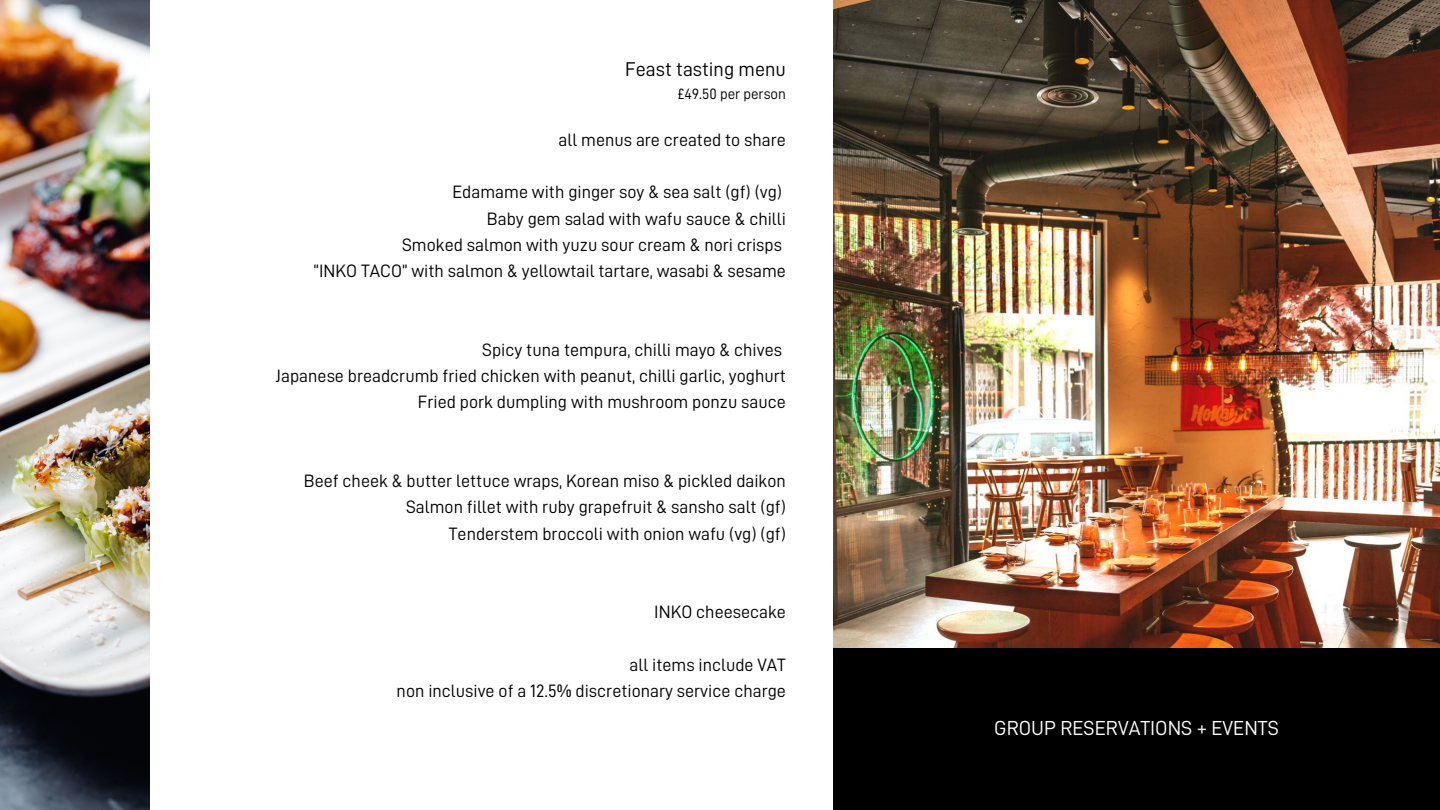
<style>
.page{position:relative;width:1440px;height:810px;background:#fff}
.page>*{position:absolute;margin:0;border:0;box-sizing:border-box;transform-origin:0 0}
.t1{font:20.3px "D DIN";color:#fff}
.t2{font:20px "D DIN";color:#000}
.t3{font:18px/26.2px "D DIN";color:#000;text-align:right}
.t4{font:15px "D DIN";color:#000}
</style>
<div class="page">
<img style="left:0;top:0;width:149px;height:810px">
<img style="left:833px;top:0;width:607px;height:649px">
<div style="left:833px;top:649px;width:607px;height:161px;background:#000"></div>
<p class="t2" style="left:625px;top:58px;width:162px">Feast tasting menu</p>
<p class="t4" style="left:678px;top:86px;width:110px">£49.50 per person</p>
<p class="t3" style="left:559px;top:126px;width:229px">all menus are created to share</p>
<p class="t3" style="left:314px;top:179px;width:474px">Edamame with ginger soy &amp; sea salt (gf) (vg)<br>Baby gem salad with wafu sauce &amp; chilli<br>Smoked salmon with yuzu sour cream &amp; nori crisps<br>“INKO TACO” with salmon &amp; yellowtail tartare, wasabi &amp; sesame</p>
<p class="t3" style="left:276px;top:336px;width:512px">Spicy tuna tempura, chilli mayo &amp; chives<br>Japanese breadcrumb fried chicken with peanut, chilli garlic, yoghurt<br>Fried pork dumpling with mushroom ponzu sauce</p>
<p class="t3" style="left:304px;top:468px;width:484px">Beef cheek &amp; butter lettuce wraps, Korean miso &amp; pickled daikon<br>Salmon fillet with ruby grapefruit &amp; sansho salt (gf)<br>Tenderstem broccoli with onion wafu (vg) (gf)</p>
<p class="t3" style="left:654px;top:599px;width:133px">INKO cheesecake</p>
<p class="t3" style="left:397px;top:651px;width:391px">all items include VAT<br>non inclusive of a 12.5% discretionary service charge</p>
<p class="t1" style="left:994px;top:717px;width:286px">GROUP RESERVATIONS + EVENTS</p>
</div>
